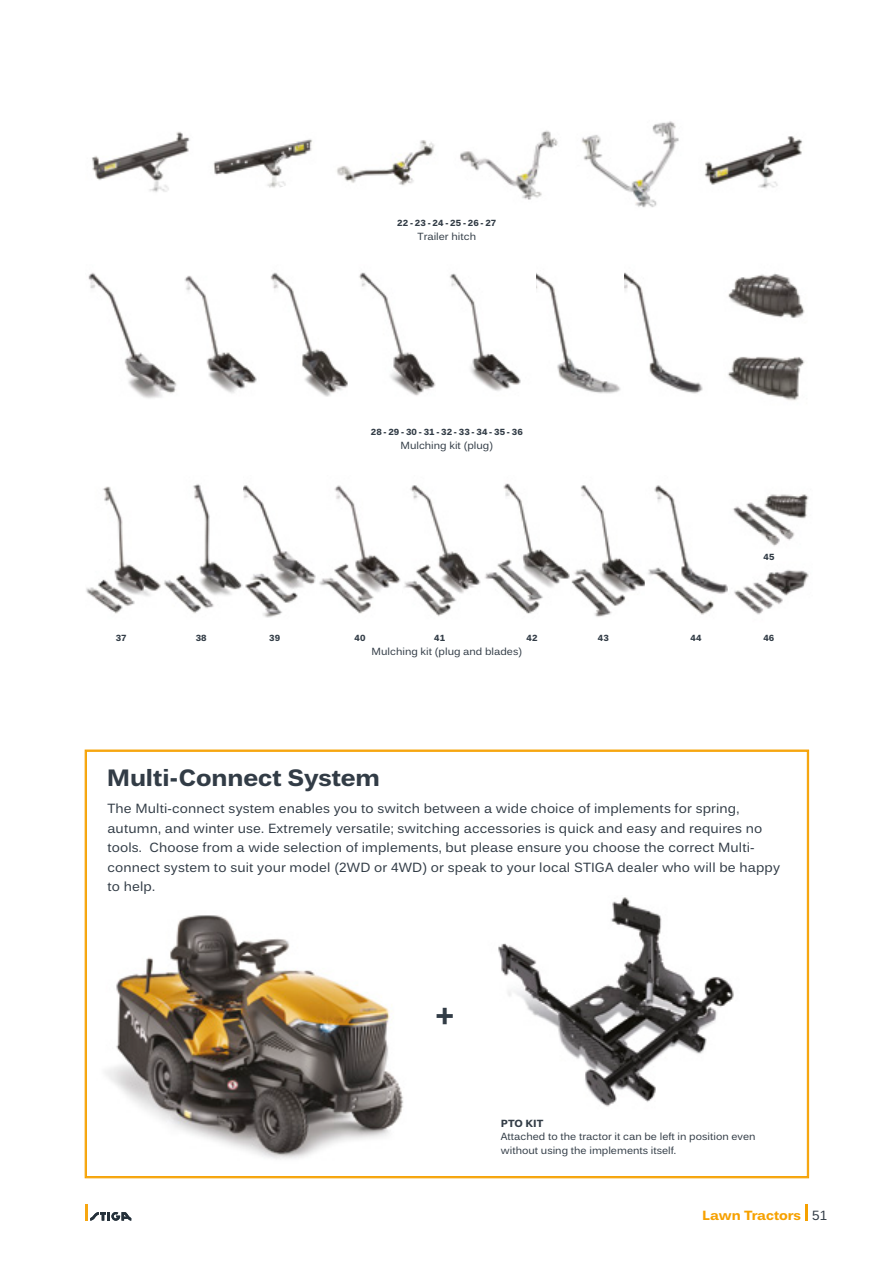
<style>
.page{position:relative;width:893px;height:1263px;background:#fff}
.page>*{position:absolute;margin:0;border:0;box-sizing:border-box;transform-origin:0 0}
.t1{font:700 30px "Endurance Pro";color:#323c46}
.t2{font:700 24px "Endurance Pro";color:#323c46}
.t3{font:13.5px/19.5px "Endurance Pro";letter-spacing:.01em;color:#323c46}
.t4{font:700 13.5px "Endurance Pro";letter-spacing:-.005em;color:#f6a100}
.t5{font:10.5px/13.5px "Endurance Pro";color:#323c46}
.t6{font:700 10.5px "Endurance Pro";color:#323c46}
.t7{font:700 9px "Endurance Pro";letter-spacing:.015em;color:#323c46}
.s1{font-weight:400;color:#323c46}
</style>
<div class="page">
<hr style="left:805px;top:1204px;width:3px;height:16px;background:#f6a100">
<hr style="left:85px;top:1204px;width:3px;height:16px;background:#f7a711">
<svg style="left:90px;top:1212px;width:41px;height:9px"></svg>
<img style="left:92px;top:132px;width:98px;height:60px">
<img style="left:337px;top:140px;width:98px;height:46px">
<img style="left:213px;top:139px;width:99px;height:49px">
<img style="left:460px;top:130px;width:98px;height:70px">
<img style="left:624px;top:272px;width:79px;height:122px">
<img style="left:581px;top:121px;width:98px;height:87px">
<img style="left:704px;top:136px;width:99px;height:52px">
<img style="left:728px;top:273px;width:77px;height:45px">
<img style="left:728px;top:357px;width:77px;height:44px">
<img style="left:86px;top:483px;width:484px;height:135px">
<img style="left:571px;top:485px;width:157px;height:132px">
<img style="left:733px;top:494px;width:76px;height:52px">
<img style="left:734px;top:569px;width:75px;height:46px">
<img style="left:536px;top:273px;width:85px;height:121px">
<img style="left:184px;top:275px;width:73px;height:118px">
<img style="left:270px;top:272px;width:78px;height:125px">
<img style="left:359px;top:272px;width:77px;height:124px">
<img style="left:449px;top:273px;width:72px;height:118px">
<img style="left:88px;top:272px;width:89px;height:127px">
<svg style="left:85px;top:750px;width:724px;height:428px"></svg>
<p class="t7" style="left:397px;top:216px;width:100px">22 - 23 - 24 - 25 - 26 - 27</p>
<p class="t5" style="left:417px;top:229px;width:60px">Trailer hitch</p>
<p class="t7" style="left:371px;top:426px;width:154px">28 - 29 - 30 - 31 - 32 - 33 - 34 - 35 - 36</p>
<p class="t5" style="left:400px;top:438px;width:94px">Mulching kit (plug)</p>
<p class="t7" style="left:763px;top:550px;width:13px">45</p>
<p class="t7" style="left:116px;top:631px;width:12px">37</p>
<p class="t7" style="left:196px;top:631px;width:13px">38</p>
<p class="t7" style="left:269px;top:631px;width:13px">39</p>
<p class="t7" style="left:355px;top:631px;width:13px">40</p>
<p class="t7" style="left:434px;top:631px;width:12px">41</p>
<p class="t7" style="left:526px;top:631px;width:13px">42</p>
<p class="t7" style="left:598px;top:631px;width:13px">43</p>
<p class="t7" style="left:690px;top:631px;width:13px">44</p>
<p class="t7" style="left:763px;top:631px;width:13px">46</p>
<p class="t5" style="left:372px;top:644px;width:152px">Mulching kit (plug and blades)</p>
<p class="t2" style="left:107px;top:760px;width:275px">Multi-Connect System</p>
<p class="t3" style="left:107px;top:798px;width:674px">The Multi-connect system enables you to switch between a wide choice of implements for spring, autumn, and winter use. Extremely versatile; switching accessories is quick and easy and requires no tools. Choose from a wide selection of implements, but please ensure you choose the correct Multi&shy;connect system to suit your model (2WD or 4WD) or speak to your local STIGA dealer who will be happy to help.</p>
<p class="t1" style="left:436px;top:994px;width:20px">+</p>
<p class="t6" style="left:501px;top:1116px;width:44px">PTO KIT</p>
<p class="t5" style="left:501px;top:1129px;width:256px">Attached to the tractor it can be left in position even without using the implements itself.</p>
<p class="t4" style="left:702px;top:1206px;width:127px">Lawn Tractors <span class="s1">51</span></p>
</div>
